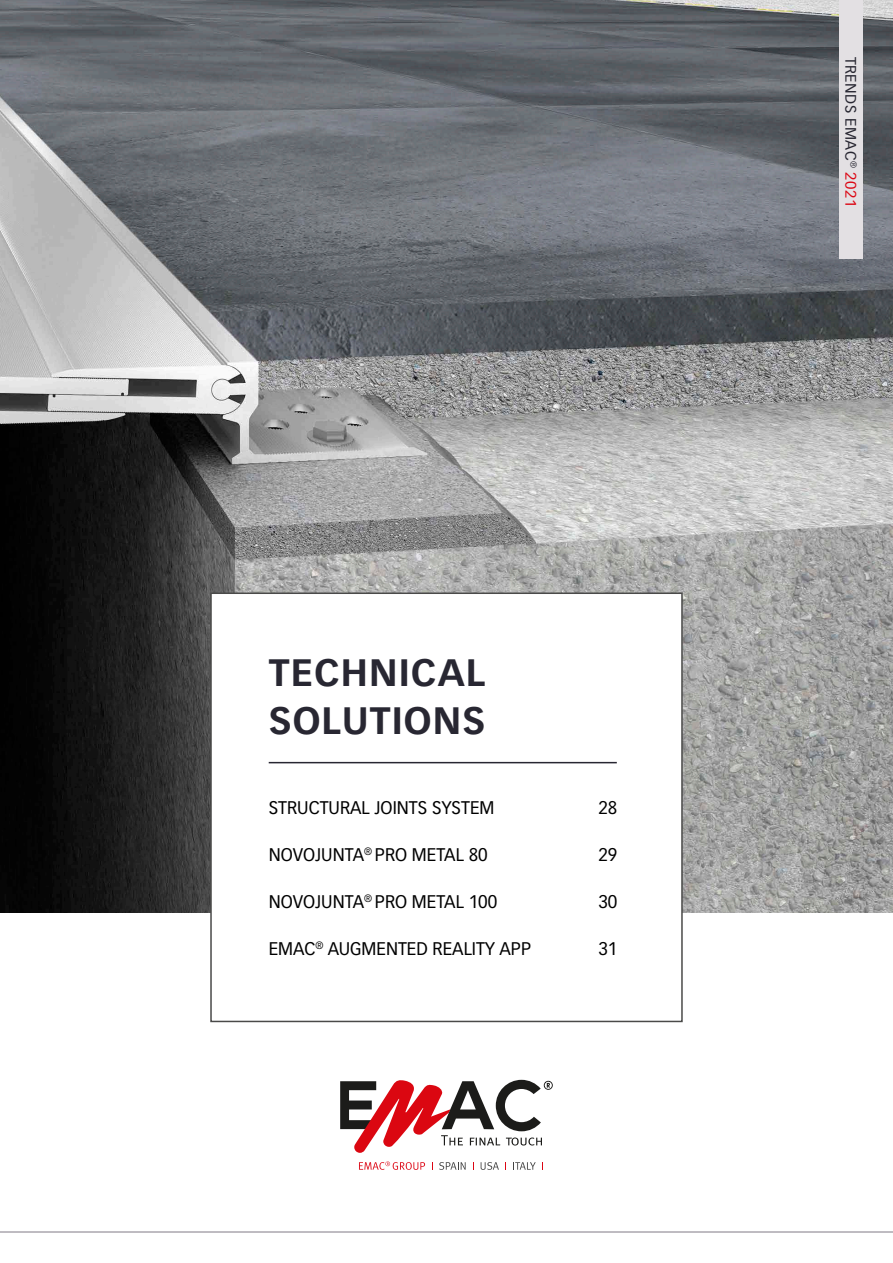
<style>
.page{position:relative;width:893px;height:1263px;background:#fff}
.page>*{position:absolute;margin:0;border:0;box-sizing:border-box;transform-origin:0 0}
.t1{font:700 37.5px/47.8px "Vectora LT Std";letter-spacing:.03em;color:#282732}
.t2{font:18px "Vectora LT Std";color:#000;scale:.95 1}
.t3{font:15px "Vectora LT Std";letter-spacing:.03em;color:#282732}
.s1{color:#dc0714}
</style>
<div class="page">
<hr style="left:0;top:1231px;width:893px;height:1px;background:#807a85">
<img style="left:0;top:0;width:893px;height:912px">
<div style="left:210px;top:592px;width:473px;height:430px;background:#fff;border:2px solid #4a4a49"></div>
<hr style="left:269px;top:762px;width:348px;height:1px;background:#282732">
<div style="left:839px;top:0;width:24px;height:258px;background:#e3e0e3"></div>
<svg style="left:340px;top:1079px;width:213px;height:74px"></svg>
<svg style="left:359px;top:1161px;width:66px;height:9px"></svg>
<svg style="left:439px;top:1162px;width:27px;height:8px"></svg>
<svg style="left:481px;top:1162px;width:18px;height:8px"></svg>
<svg style="left:513px;top:1162px;width:23px;height:8px"></svg>
<h1 class="t1" style="left:269px;top:649px;width:218px">TECHNICAL<br>SOLUTIONS</h1>
<p class="t2" style="left:269px;top:797px;width:239px">STRUCTURAL JOINTS SYSTEM</p>
<p class="t2" style="left:598px;top:797px;width:22px">28</p>
<p class="t2" style="left:269px;top:844px;width:232px">NOVOJUNTA<sup>®</sup> PRO METAL 80</p>
<p class="t2" style="left:598px;top:844px;width:22px">29</p>
<p class="t2" style="left:269px;top:891px;width:242px">NOVOJUNTA<sup>®</sup> PRO METAL 100</p>
<p class="t2" style="left:598px;top:891px;width:22px">30</p>
<p class="t2" style="left:269px;top:938px;width:278px">EMAC<sup>®</sup> AUGMENTED REALITY APP</p>
<p class="t2" style="left:598px;top:938px;width:22px">31</p>
<p class="t3" style="left:859px;top:57px;width:152px;rotate:90deg">TRENDS EMAC<sup>®</sup> <span class="s1">2021</span></p>
</div>
